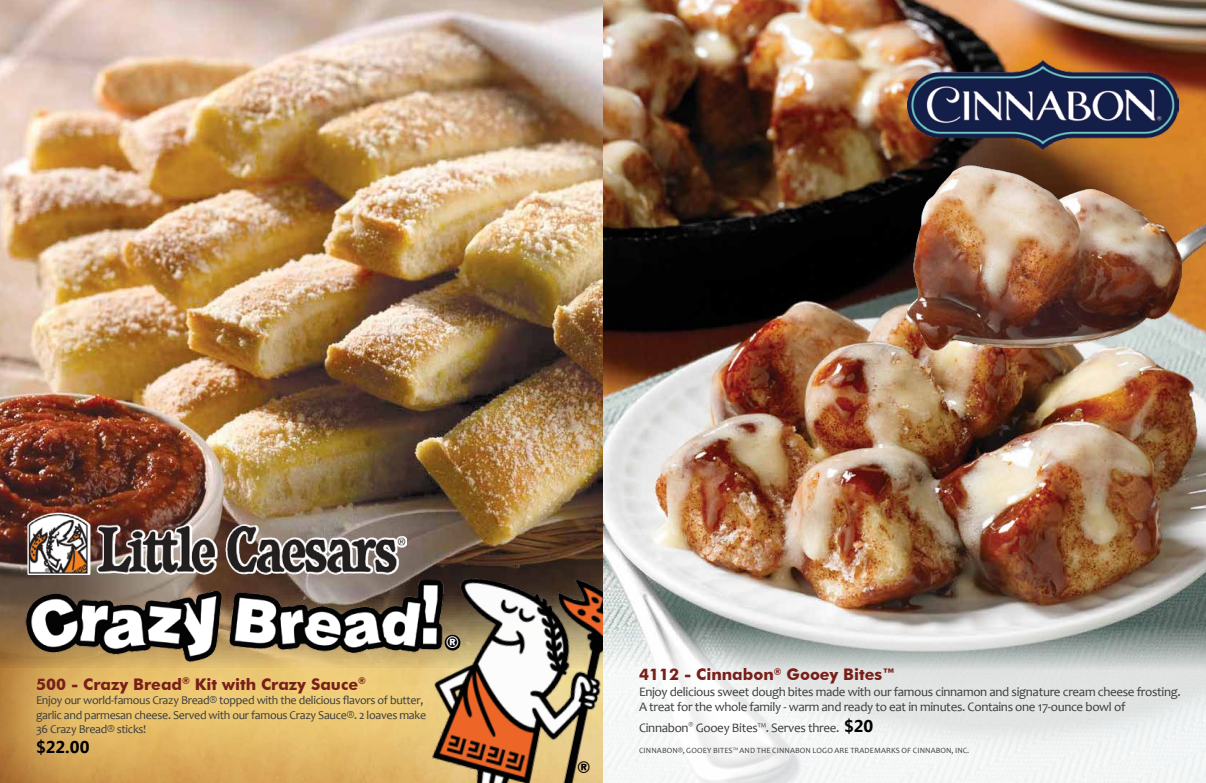
<style>
.page{position:relative;width:1206px;height:783px;background:#fff}
.page>*{position:absolute;margin:0;border:0;box-sizing:border-box;transform-origin:0 0}
.t1{font:700 17px "Lao UI";color:#000}
.t2{font:700 16px "Futura BT";color:#781f19}
.t3{font:700 16px "Futura BT";color:#000}
.t4{font:700 16px "Futura BT";color:#fff}
.t5{font:13px/15.6px "Candara";letter-spacing:-.025em;color:#393b3c}
.t6{font:12px/14.4px "Candara";letter-spacing:-.025em;color:#393b3c}
.t7{font:8px "Candara";letter-spacing:.015em;color:#393b3c}
.s1{font-family:"Lao UI";font-weight:700;font-size:17px;color:#000}
</style>
<div class="page">
<div style="left:0;top:589px;width:512px;height:194px;background:#fee082;opacity:.65"></div>
<img style="left:0;top:0;width:603px;height:668px">
<img style="left:25px;top:578px;width:393px;height:84px">
<img style="left:418px;top:544px;width:185px;height:239px">
<svg style="left:442px;top:632px;width:21px;height:22px"></svg>
<img style="left:603px;top:0;width:603px;height:624px">
<svg style="left:603px;top:624px;width:603px;height:159px"></svg>
<img style="left:907px;top:60px;width:272px;height:90px">
<img style="left:900px;top:161px;width:306px;height:196px">
<img style="left:20px;top:506px;width:396px;height:69px">
<p class="t2" style="left:36px;top:674px;width:331px">500 - Crazy Bread<sup>®</sup> Kit with Crazy Sauce<sup>®</sup></p>
<p class="t6" style="left:36px;top:693px;width:392px">Enjoy our world-famous Crazy Bread® topped with the delicious flavors of butter, garlic and parmesan cheese. Served with our famous Crazy Sauce®. 2 loaves make<br>36 Crazy Bread® sticks!</p>
<h1 class="t1" style="left:36px;top:736px;width:55px">$22.00</h1>
<p class="t4" style="left:446px;top:633px;width:15px">®</p>
<p class="t3" style="left:577px;top:757px;width:15px">®</p>
<p class="t2" style="left:639px;top:665px;width:258px">4112 - Cinnabon<sup>®</sup> Gooey Bites™</p>
<p class="t5" style="left:639px;top:684px;width:543px">Enjoy delicious sweet dough bites made with our famous cinnamon and signature cream cheese frosting.<br>A treat for the whole family - warm and ready to eat in minutes. Contains one 17-ounce bowl of</p>
<p class="t5" style="left:639px;top:720px;width:236px">Cinnabon<sup>®</sup> Gooey Bites™. Serves three. <span class="s1">$20</span></p>
<p class="t7" style="left:639px;top:745px;width:332px">Cinnabon®, GOO EY BITES™ and the Cinnabon logo are trademarks of Cinnabon, I nc.</p>
</div>
